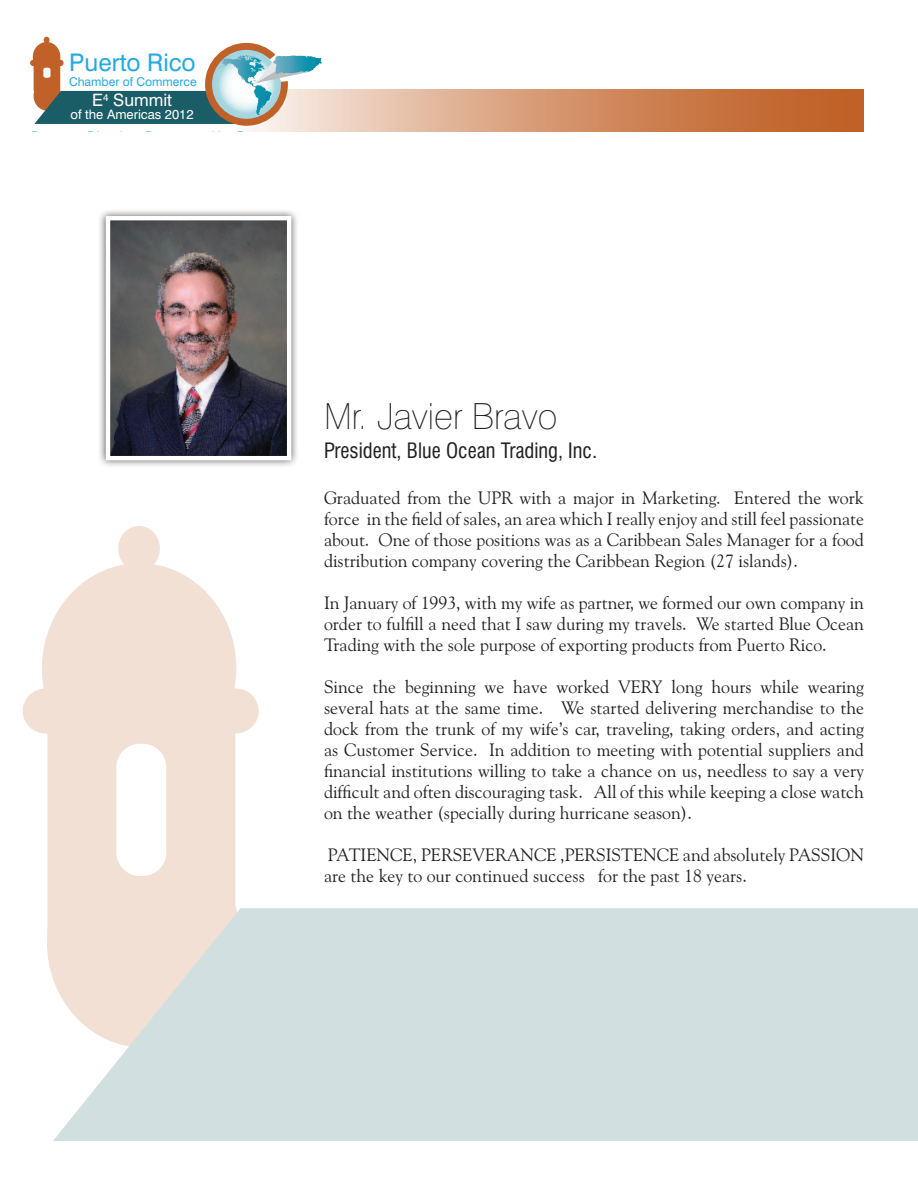
<style>
.page{position:relative;width:918px;height:1188px;background:#fff}
.page>*{position:absolute;margin:0;border:0;box-sizing:border-box;transform-origin:0 0}
.t1{font:100 36px "Swiss 721 BT";color:#231f20}
.t2{font:24.3px "Swiss 721 BT";color:#24aae1}
.t3{font:condensed 20.7px "Swiss 721 BT";color:#231f20}
.t4{font:18px/21px "Goudy Old Style BT";color:#231f20;text-align:justify}
.t5{font:17.1px "Swiss 721 BT";color:#fff}
.t6{font:13.05px "Swiss 721 BT";color:#fff}
.t7{font:12.15px "Swiss 721 BT";color:#24aae1}
</style>
<div class="page">
<div style="left:118px;top:526px;width:42px;height:45px;background:#f2e0d4;border-radius:50%"></div>
<div style="left:47px;top:775px;width:188px;height:184px;background:#f2e0d4"></div>
<div style="left:116px;top:744px;width:50px;height:132px;background:#fff;border-radius:24px"></div>
<svg style="left:23px;top:562px;width:236px;height:213px"></svg>
<svg style="left:53px;top:908px;width:865px;height:233px;background:#d5e0e0"></svg>
<svg style="left:234px;top:89px;width:630px;height:42px;background:#d69974"></svg>
<svg style="left:44px;top:37px;width:6px;height:5px"></svg>
<div style="left:33px;top:42px;width:28px;height:30px;background:#bf6128;border-radius:50%"></div>
<div style="left:34px;top:58px;width:26px;height:35px;background:#bf6128;border-radius:3px"></div>
<svg style="left:43px;top:68px;width:7px;height:10px"></svg>
<div style="left:30px;top:60px;width:34px;height:6px;background:#bf6128;border-radius:3px"></div>
<svg style="left:34px;top:91px;width:198px;height:33px;background:#296064"></svg>
<svg style="left:209px;top:46px;width:75px;height:76px"></svg>
<div style="left:205px;top:43px;width:83px;height:83px;border:7px solid #bf6128;border-radius:50%"></div>
<svg style="left:219px;top:54px;width:103px;height:29px"></svg>
<div style="left:98px;top:208px;width:202px;height:261px;background:#231f20;opacity:.75"></div>
<img style="left:111px;top:221px;width:175px;height:234px">
<div style="left:106px;top:216px;width:185px;height:244px;border:4px solid #fff"></div>
<h2 class="t2" style="left:69px;top:48px;width:128px">Puerto Rico</h2>
<p class="t7" style="left:69px;top:74px;width:129px">Chamber of Commerce</p>
<p class="t5" style="left:92px;top:90px;width:81px">E<sup>4</sup> Summit</p>
<p class="t6" style="left:71px;top:107px;width:125px">of the Americas 2012</p>
<h1 class="t1" style="left:324px;top:395px;width:235px">Mr. Javier Bravo</h1>
<p class="t3" style="left:324px;top:438px;width:275px">President, Blue Ocean Trading, Inc.</p>
<p class="t4" style="left:324px;top:487px;width:542px">Graduated from the UPR with a major in Marketing. Entered the work force in the field of sales, an area which I really enjoy and still feel passionate about. One of those positions was as a Caribbean Sales Manager for a food distribution company covering the Caribbean Region (27 islands).</p>
<p class="t4" style="left:324px;top:592px;width:542px">In January of 1993, with my wife as partner, we formed our own company in order to fulfill a need that I saw during my travels. We started Blue Ocean Trading with the sole purpose of exporting products from Puerto Rico.</p>
<p class="t4" style="left:324px;top:676px;width:542px">Since the beginning we have worked VERY long hours while wearing several hats at the same time. We started delivering merchandise to the dock from the trunk of my wife’s car, traveling, taking orders, and acting as Customer Service. In addition to meeting with potential suppliers and financial institutions willing to take a chance on us, needless to say a very difficult and often discouraging task. All of this while keeping a close watch on the weather (specially during hurricane season).</p>
<p class="t4" style="left:324px;top:844px;width:542px">PATIENCE, PERSEVERANCE ,PERSISTENCE and absolutely PASSION are the key to our continued success for the past 18 years.</p>
</div>
